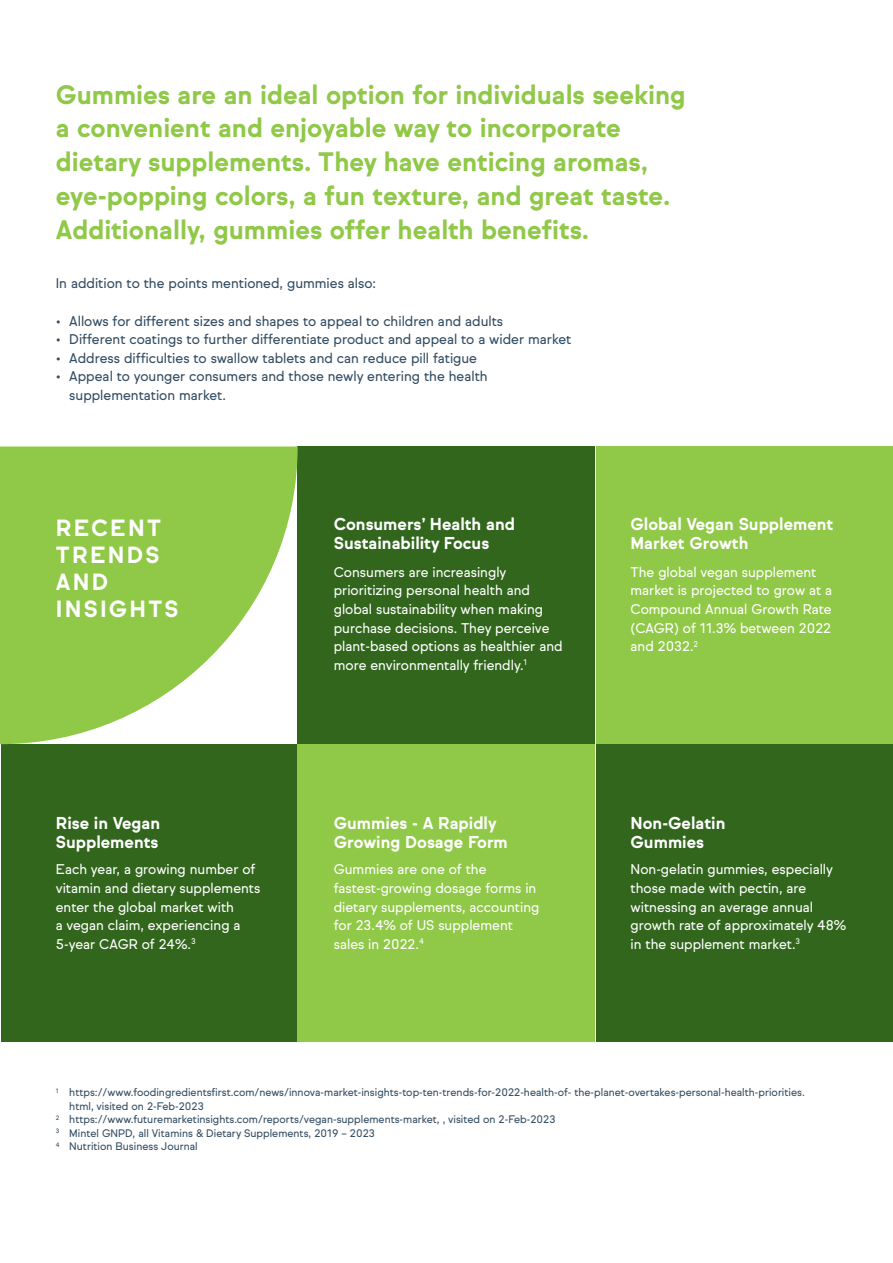
<style>
.page{position:relative;width:893px;height:1263px;background:#fff}
.page>*{position:absolute;margin:0;border:0;box-sizing:border-box;transform-origin:0 0}
.t1{font:700 25.65px/33.8px "Sul Sans";color:#90c848}
.t2{font:700 22.5px/27px "Sul Sans";letter-spacing:.1em;color:#fff}
.t3{font:700 16.5px/19.8px "Sul Sans";color:#fff}
.t4{font:13.5px/18.6px "Sul Sans";color:#fff}
.t5{font:13.5px/18.6px "Sul Sans";color:#334d62}
.t6{font:10.5px "Sul Sans";color:#334d62}
</style>
<div class="page">
<div style="left:1px;top:744px;width:297px;height:298px;background:#31661c"></div>
<div style="left:298px;top:446px;width:297px;height:298px;background:#31661c"></div>
<div style="left:298px;top:744px;width:297px;height:298px;background:#90c848"></div>
<div style="left:596px;top:446px;width:296px;height:298px;background:#90c848"></div>
<div style="left:596px;top:744px;width:296px;height:298px;background:#31661c"></div>
<svg style="left:0;top:446px;width:298px;height:298px;fill:#90c848"></svg>
<p class="t1" style="left:56px;top:78px;width:631px">Gummies are an ideal option for individuals seeking a convenient and enjoyable way to incorporate dietary supplements. They have enticing aromas, eye-popping colors, a fun texture, and great taste.<br>Additionally, gummies offer health benefits.</p>
<p class="t5" style="left:56px;top:274px;width:322px">In addition to the points mentioned, gummies also:</p>
<p class="t5" style="left:56px;top:311px;width:449px">• Allows for different sizes and shapes to appeal to children and adults</p>
<p class="t5" style="left:56px;top:330px;width:517px">• Different coatings to further differentiate product and appeal to a wider market</p>
<p class="t5" style="left:56px;top:349px;width:423px">• Address difficulties to swallow tablets and can reduce pill fatigue</p>
<p class="t5" style="left:69px;top:367px;width:420px;text-indent:-14px">• Appeal to younger consumers and those newly entering the health supplementation market.</p>
<h2 class="t2" style="left:56px;top:515px;width:124px">RECENT<br>TRENDS<br>AND<br>INSIGHTS</h2>
<p class="t3" style="left:56px;top:813px;width:106px">Rise in Vegan<br>Supplements</p>
<p class="t4" style="left:56px;top:860px;width:206px">Each year, a growing number of vitamin and dietary supplements enter the global market with<br>a vegan claim, experiencing a<br>5-year CAGR of 24%.<sup>3</sup></p>
<p class="t3" style="left:334px;top:514px;width:183px">Consumers’ Health and<br>Sustainability Focus</p>
<p class="t4" style="left:334px;top:563px;width:230px">Consumers are increasingly prioritizing personal health and global sustainability when making purchase decisions. They perceive plant-based options as healthier and more environmentally friendly.<sup>1</sup></p>
<p class="t3" style="left:334px;top:813px;width:176px">Gummies - A Rapidly<br>Growing Dosage Form</p>
<p class="t4" style="left:334px;top:860px;width:207px">Gummies are one of the fastest-growing dosage forms in dietary supplements, accounting for 23.4% of US supplement sales in 2022.<sup>4</sup></p>
<p class="t3" style="left:630px;top:514px;width:204px">Global Vegan Supplement<br>Market Growth</p>
<p class="t4" style="left:630px;top:563px;width:203px">The global vegan supplement market is projected to grow at a<br>Compound Annual Growth Rate (CAGR) of 11.3% between 2022 and 2032.<sup>2</sup></p>
<p class="t3" style="left:630px;top:813px;width:96px">Non-Gelatin<br>Gummies</p>
<p class="t4" style="left:630px;top:860px;width:217px">Non-gelatin gummies, especially those made with pectin, are witnessing an average annual growth rate of approximately 48% in the supplement market.<sup>3</sup></p>
<p class="t6" style="left:56px;top:1086px;width:750px"><sup>1</sup> https://www.foodingredientsfirst.com/news/innova-market-insights-top-ten-trends-for-2022-health-of- the-planet-overtakes-personal-health-priorities.</p>
<p class="t6" style="left:69px;top:1099px;width:136px">html, visited on 2-Feb-2023</p>
<p class="t6" style="left:56px;top:1113px;width:501px"><sup>2</sup> https://www.futuremarketinsights.com/reports/vegan-supplements-market, , visited on 2-Feb-2023</p>
<p class="t6" style="left:56px;top:1126px;width:321px"><sup>3</sup> Mintel GNPD, all Vitamins &amp; Dietary Supplements, 2019 – 2023</p>
<p class="t6" style="left:56px;top:1140px;width:143px"><sup>4</sup> Nutrition Business Journal</p>
</div>
